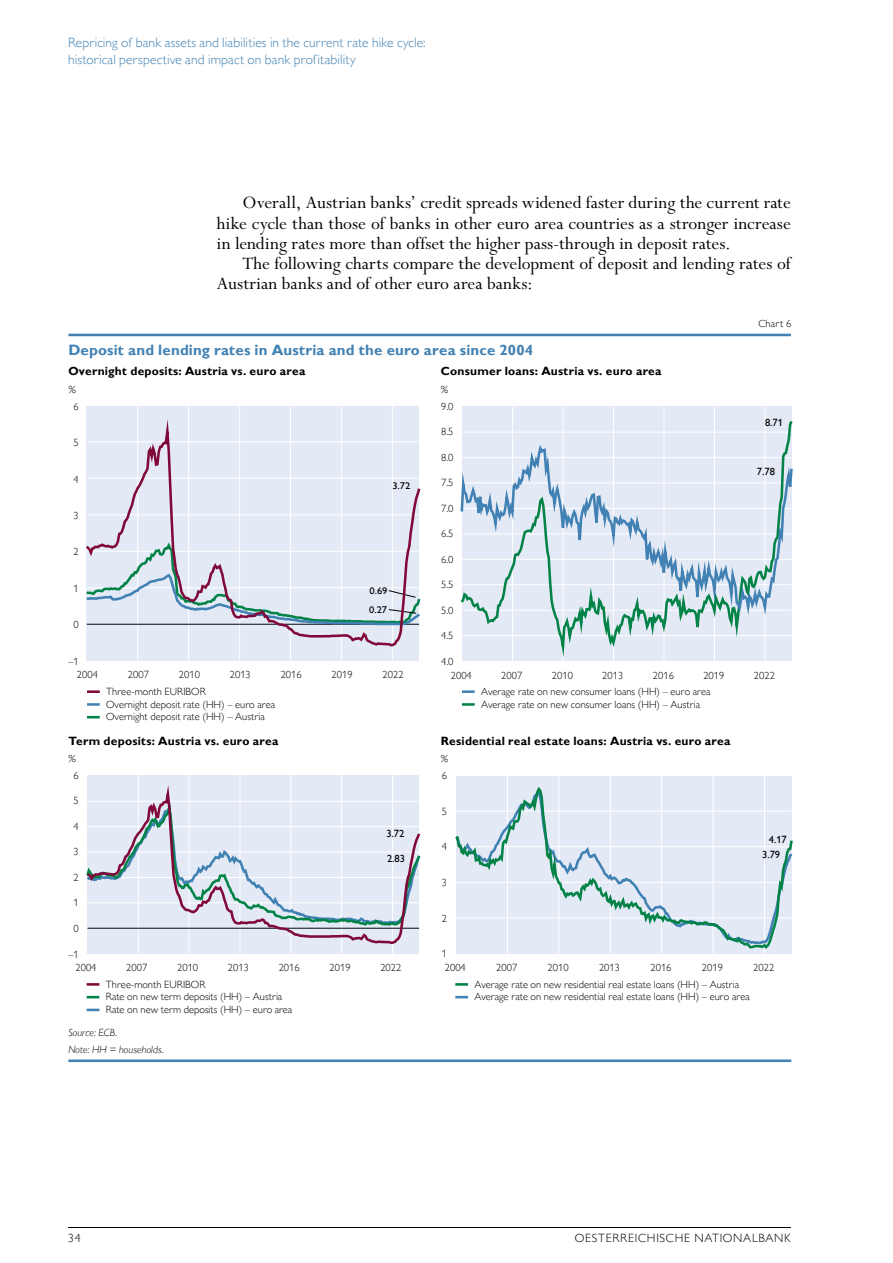
<style>
.page{position:relative;width:893px;height:1263px;background:#fff}
.page>*{position:absolute;margin:0;border:0;box-sizing:border-box;transform-origin:0 0}
.Lauftexte_Text{font:19.5px/20.2px "Perpetua Std";color:#000;text-align:justify}
.t1{font:700 15px "Gill Sans MT Pro";letter-spacing:.01em;color:#4181b3}
.t2{font:300 13.5px/16.5px "Gill Sans MT Pro";letter-spacing:.01em;color:#4181b3}
.t3{font:700 12px "Gill Sans MT Pro";letter-spacing:.02em;color:#000}
.t4{font:300 12px "Gill Sans MT Pro";letter-spacing:.06em;color:#000}
.t5{font:300 10.5px/12.8px "Gill Sans MT Pro";color:#000}
.t6{font:italic 300 10.5px/17px "Gill Sans MT Pro";letter-spacing:.01em;color:#000}
.t7{font:500 10.5px/15.3px "Gill Sans MT Pro";color:#000}
.t8{font:500 9.75px "Gill Sans MT Pro";color:#000;scale:1.07 1}
</style>
<div class="page">
<hr style="left:68px;top:1227px;width:723px;height:1px;background:#000">
<hr style="left:68px;top:334px;width:723px;height:2px;background:#4181b3">
<hr style="left:68px;top:1059px;width:723px;height:3px;background:#4181b3">
<svg style="left:87px;top:690px;width:13px;height:3px"></svg>
<svg style="left:87px;top:703px;width:13px;height:3px"></svg>
<svg style="left:462px;top:690px;width:13px;height:3px"></svg>
<svg style="left:462px;top:703px;width:13px;height:3px"></svg>
<svg style="left:87px;top:716px;width:13px;height:2px"></svg>
<svg style="left:87px;top:983px;width:12px;height:3px"></svg>
<svg style="left:87px;top:996px;width:12px;height:2px"></svg>
<svg style="left:87px;top:1009px;width:12px;height:2px"></svg>
<svg style="left:455px;top:983px;width:13px;height:3px"></svg>
<svg style="left:455px;top:996px;width:13px;height:2px"></svg>
<div style="left:87px;top:406px;width:332px;height:255px;background:#e3eaf5"></div>
<hr style="left:392px;top:406px;width:1px;height:255px;background:#fff">
<hr style="left:341px;top:406px;width:1px;height:255px;background:#fff">
<hr style="left:290px;top:406px;width:1px;height:255px;background:#fff">
<hr style="left:239px;top:406px;width:1px;height:255px;background:#fff">
<hr style="left:188px;top:406px;width:1px;height:255px;background:#fff">
<hr style="left:137px;top:406px;width:1px;height:255px;background:#fff">
<svg style="left:86px;top:407px;width:335px;height:241px"></svg>
<div style="left:88px;top:775px;width:331px;height:178px;background:#e3eaf5"></div>
<hr style="left:392px;top:775px;width:1px;height:178px;background:#fff">
<hr style="left:341px;top:775px;width:1px;height:178px;background:#fff">
<hr style="left:290px;top:775px;width:1px;height:178px;background:#fff">
<hr style="left:240px;top:775px;width:1px;height:178px;background:#fff">
<hr style="left:189px;top:775px;width:1px;height:178px;background:#fff">
<hr style="left:138px;top:775px;width:1px;height:178px;background:#fff">
<div style="left:462px;top:407px;width:329px;height:254px;background:#e3eaf5"></div>
<hr style="left:765px;top:407px;width:1px;height:254px;background:#fff">
<hr style="left:714px;top:407px;width:1px;height:254px;background:#fff">
<hr style="left:663px;top:407px;width:1px;height:254px;background:#fff">
<hr style="left:613px;top:407px;width:1px;height:254px;background:#fff">
<hr style="left:562px;top:407px;width:1px;height:254px;background:#fff">
<hr style="left:512px;top:407px;width:1px;height:254px;background:#fff">
<svg style="left:462px;top:418px;width:331px;height:243px"></svg>
<div style="left:456px;top:775px;width:335px;height:178px;background:#e3eaf5"></div>
<hr style="left:764px;top:775px;width:1px;height:178px;background:#fff">
<hr style="left:713px;top:775px;width:1px;height:178px;background:#fff">
<hr style="left:661px;top:775px;width:1px;height:178px;background:#fff">
<hr style="left:610px;top:775px;width:1px;height:178px;background:#fff">
<hr style="left:558px;top:775px;width:1px;height:178px;background:#fff">
<hr style="left:507px;top:775px;width:1px;height:178px;background:#fff">
<svg style="left:455px;top:784px;width:338px;height:167px"></svg>
<svg style="left:460px;top:441px;width:333px;height:191px"></svg>
<svg style="left:86px;top:776px;width:335px;height:169px"></svg>
<p class="t2" style="left:68px;top:34px;width:359px">Repricing of bank assets and liabilities in the current rate hike cycle: historical perspective and impact on bank profitability</p>
<p class="Lauftexte_Text" style="left:217px;top:193px;width:576px;text-indent:26px">Overall, Austrian banks’ credit spreads widened faster during the current rate hike cycle than those of banks in other euro area countries as a stronger increase in lending rates more than offset the higher pass-through in deposit rates.</p>
<p class="Lauftexte_Text" style="left:217px;top:254px;width:576px;text-indent:26px">The following charts compare the development of deposit and lending rates of<br>Austrian banks and of other euro area banks:</p>
<p class="t1" style="left:68px;top:341px;width:466px">Deposit and lending rates in Austria and the euro area since 2004</p>
<p class="t5" style="left:758px;top:317px;width:34px">Chart 6</p>
<p class="t3" style="left:68px;top:364px;width:238px">Overnight deposits: Austria vs. euro area</p>
<p class="t5" style="left:74px;top:400px;width:7px">6</p>
<p class="t5" style="left:74px;top:436px;width:7px">5</p>
<p class="t5" style="left:74px;top:472px;width:7px">4</p>
<p class="t5" style="left:74px;top:509px;width:7px">3</p>
<p class="t5" style="left:74px;top:545px;width:7px">2</p>
<p class="t5" style="left:74px;top:582px;width:7px">1</p>
<p class="t5" style="left:74px;top:618px;width:7px">0</p>
<p class="t5" style="left:68px;top:655px;width:12px">–1</p>
<p class="t6" style="left:68px;top:380px;width:9px">%</p>
<p class="t8" style="left:392px;top:480px;width:18px">3.72</p>
<p class="t8" style="left:369px;top:585px;width:18px">0.69</p>
<p class="t8" style="left:369px;top:604px;width:18px">0.27</p>
<p class="t5" style="left:77px;top:668px;width:23px">2004</p>
<p class="t5" style="left:128px;top:668px;width:23px">2007</p>
<p class="t5" style="left:179px;top:668px;width:23px">2010</p>
<p class="t5" style="left:230px;top:668px;width:23px">2013</p>
<p class="t5" style="left:281px;top:668px;width:23px">2016</p>
<p class="t5" style="left:332px;top:668px;width:23px">2019</p>
<p class="t5" style="left:383px;top:668px;width:23px">2022</p>
<p class="t5" style="left:106px;top:685px;width:170px">Three-month EURIBOR<br>Overnight deposit rate (HH) – euro area</p>
<p class="t5" style="left:106px;top:710px;width:160px">Overnight deposit rate (HH) – Austria</p>
<p class="t3" style="left:68px;top:733px;width:212px">Term deposits: Austria vs. euro area</p>
<p class="t5" style="left:74px;top:769px;width:7px">6</p>
<p class="t5" style="left:74px;top:794px;width:7px">5</p>
<p class="t5" style="left:74px;top:820px;width:7px">4</p>
<p class="t5" style="left:74px;top:845px;width:7px">3</p>
<p class="t5" style="left:74px;top:871px;width:7px">2</p>
<p class="t5" style="left:74px;top:896px;width:7px">1</p>
<p class="t5" style="left:74px;top:922px;width:7px">0</p>
<p class="t5" style="left:68px;top:947px;width:12px">–1</p>
<p class="t5" style="left:106px;top:977px;width:188px">Three-month EURIBOR<br>Rate on new term deposits (HH) – Austria<br>Rate on new term deposits (HH) – euro area</p>
<p class="t6" style="left:68px;top:750px;width:9px">%</p>
<p class="t7" style="left:386px;top:826px;width:20px">3.72</p>
<p class="t7" style="left:387px;top:850px;width:20px">2.83</p>
<p class="t5" style="left:75px;top:961px;width:23px">2004</p>
<p class="t5" style="left:126px;top:961px;width:23px">2007</p>
<p class="t5" style="left:177px;top:961px;width:23px">2010</p>
<p class="t5" style="left:228px;top:961px;width:23px">2013</p>
<p class="t5" style="left:279px;top:961px;width:23px">2016</p>
<p class="t5" style="left:330px;top:961px;width:23px">2019</p>
<p class="t5" style="left:380px;top:961px;width:23px">2022</p>
<p class="t6" style="left:68px;top:1023px;width:97px">Source: ECB.<br>Note: HH = households.</p>
<p class="t3" style="left:441px;top:364px;width:222px">Consumer loans: Austria vs. euro area</p>
<p class="t5" style="left:441px;top:400px;width:14px">9.0</p>
<p class="t5" style="left:441px;top:425px;width:14px">8.5</p>
<p class="t5" style="left:441px;top:451px;width:14px">8.0</p>
<p class="t5" style="left:441px;top:476px;width:14px">7.5</p>
<p class="t5" style="left:441px;top:502px;width:14px">7.0</p>
<p class="t5" style="left:441px;top:527px;width:14px">6.5</p>
<p class="t5" style="left:441px;top:553px;width:14px">6.0</p>
<p class="t5" style="left:441px;top:578px;width:14px">5.5</p>
<p class="t5" style="left:441px;top:604px;width:14px">5.0</p>
<p class="t5" style="left:441px;top:629px;width:14px">4.5</p>
<p class="t5" style="left:441px;top:655px;width:14px">4.0</p>
<p class="t5" style="left:481px;top:685px;width:231px">Average rate on new consumer loans (HH) – euro area<br>Average rate on new consumer loans (HH) – Austria</p>
<p class="t6" style="left:441px;top:380px;width:9px">%</p>
<p class="t7" style="left:765px;top:414px;width:20px">8.71</p>
<p class="t7" style="left:757px;top:463px;width:20px">7.78</p>
<p class="t5" style="left:451px;top:669px;width:23px">2004</p>
<p class="t5" style="left:501px;top:669px;width:23px">2007</p>
<p class="t5" style="left:552px;top:669px;width:23px">2010</p>
<p class="t5" style="left:602px;top:669px;width:23px">2013</p>
<p class="t5" style="left:653px;top:669px;width:23px">2016</p>
<p class="t5" style="left:703px;top:669px;width:23px">2019</p>
<p class="t5" style="left:754px;top:669px;width:23px">2022</p>
<p class="t3" style="left:441px;top:733px;width:291px">Residential real estate loans: Austria vs. euro area</p>
<p class="t5" style="left:442px;top:769px;width:7px">6</p>
<p class="t5" style="left:442px;top:804px;width:7px">5</p>
<p class="t5" style="left:442px;top:840px;width:7px">4</p>
<p class="t5" style="left:442px;top:876px;width:7px">3</p>
<p class="t5" style="left:442px;top:912px;width:7px">2</p>
<p class="t5" style="left:442px;top:947px;width:7px">1</p>
<p class="t5" style="left:474px;top:977px;width:277px">Average rate on new residential real estate loans (HH) – Austria<br>Average rate on new residential real estate loans (HH) – euro area</p>
<p class="t6" style="left:441px;top:750px;width:9px">%</p>
<p class="t7" style="left:762px;top:832px;width:26px;text-indent:7px">4.17<br>3.79</p>
<p class="t5" style="left:445px;top:961px;width:23px">2004</p>
<p class="t5" style="left:496px;top:961px;width:23px">2007</p>
<p class="t5" style="left:548px;top:961px;width:23px">2010</p>
<p class="t5" style="left:599px;top:961px;width:23px">2013</p>
<p class="t5" style="left:650px;top:961px;width:23px">2016</p>
<p class="t5" style="left:702px;top:961px;width:23px">2019</p>
<p class="t5" style="left:753px;top:961px;width:23px">2022</p>
<p class="t4" style="left:68px;top:1231px;width:14px">34</p>
<p class="t4" style="left:575px;top:1231px;width:218px">OESTERREICHISCHE NATIONALBANK</p>
</div>
